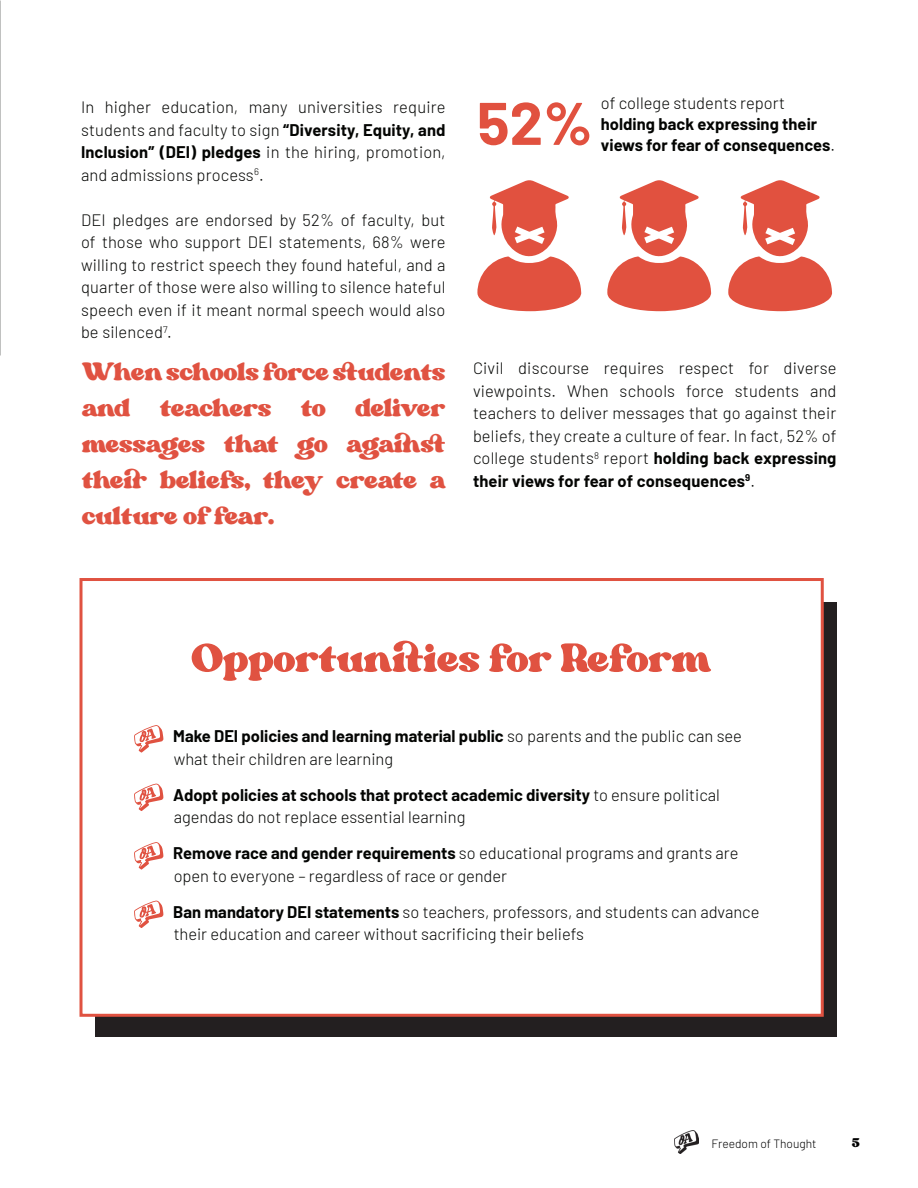
<style>
.page{position:relative;width:918px;height:1188px;background:#fff}
.page>*{position:absolute;margin:0;border:0;box-sizing:border-box;transform-origin:0 0}
.t1{font:700 60px "Barlow";color:#e1513f}
.t2{font:57px "Margin";color:#e05241}
.t3{font:36px/36px "Margin";color:#e05241;text-align:justify}
.t4{font:18px "Margin";color:#000}
.t5{font:300 16.5px/22.5px "Barlow";color:#040503}
.t6{font:700 16.5px/21px "Barlow";letter-spacing:.005em;color:#040503}
.t7{font:300 12px "Barlow";color:#000}
.s1{font-weight:300}
.s2{font-weight:700}
</style>
<div class="page">
<img style="left:674px;top:1130px;width:25px;height:24px">
<div style="left:96px;top:602px;width:741px;height:435px;background:#231f20"></div>
<div style="left:80px;top:578px;width:744px;height:439px;background:#fff;border:3px solid #e05241"></div>
<svg style="left:134px;top:725px;width:29px;height:28px"></svg>
<svg style="left:134px;top:784px;width:29px;height:27px"></svg>
<svg style="left:134px;top:842px;width:29px;height:28px"></svg>
<svg style="left:134px;top:901px;width:29px;height:27px"></svg>
<svg style="left:477px;top:180px;width:104px;height:131px"></svg>
<svg style="left:607px;top:180px;width:104px;height:131px"></svg>
<svg style="left:728px;top:180px;width:104px;height:131px"></svg>
<p class="t6" style="left:601px;top:91px;width:218px"><span class="s1">of college students report </span>holding back expressing their</p>
<p class="t5" style="left:81px;top:95px;width:366px;text-align:justify">In higher education, many universities require students and faculty to sign <span class="s2">“Diversity, Equity, and Inclusion” (DEI) pledges</span> in the hiring, promotion, and admissions process<sup>6</sup>.</p>
<p class="t5" style="left:81px;top:207px;width:366px;text-align:justify">DEI pledges are endorsed by 52% of faculty, but of those who support DEI statements, 68% were willing to restrict speech they found hateful, and a quarter of those were also willing to silence hateful speech even if it meant normal speech would also be silenced<sup>7</sup>.</p>
<p class="t3" style="left:82px;top:355px;width:366px">When schools force students and teachers to deliver messages that go against their beliefs, they create a culture of fear.</p>
<p class="t5" style="left:473px;top:356px;width:365px;text-align:justify">Civil discourse requires respect for diverse viewpoints. When schools force students and teachers to deliver messages that go against their beliefs, they create a culture of fear. In fact, 52% of college students<sup>8</sup> report <span class="s2">holding back expressing their views for fear of consequences</span><sup>9</sup>.</p>
<p class="t1" style="left:477px;top:79px;width:117px">52%</p>
<p class="t6" style="left:601px;top:133px;width:236px">views for fear of consequences<span class="s1">.</span></p>
<p class="t2" style="left:192px;top:631px;width:521px">Opportunities for Reform</p>
<p class="t5" style="left:173px;top:724px;width:570px"><span class="s2">Make DEI policies and learning material public</span> so parents and the public can see what their children are learning</p>
<p class="t5" style="left:173px;top:782px;width:548px"><span class="s2">Adopt policies at schools that protect academic diversity</span> to ensure political agendas do not replace essential learning</p>
<p class="t5" style="left:173px;top:841px;width:567px"><span class="s2">Remove race and gender requirements</span> so educational programs and grants are open to everyone – regardless of race or gender</p>
<p class="t5" style="left:173px;top:899px;width:588px"><span class="s2">Ban mandatory DEI statements</span> so teachers, professors, and students can advance their education and career without sacrificing their beliefs</p>
<p class="t7" style="left:711px;top:1135px;width:107px">Freedom of Thought</p>
<p class="t4" style="left:852px;top:1135px;width:9px">5</p>
</div>
